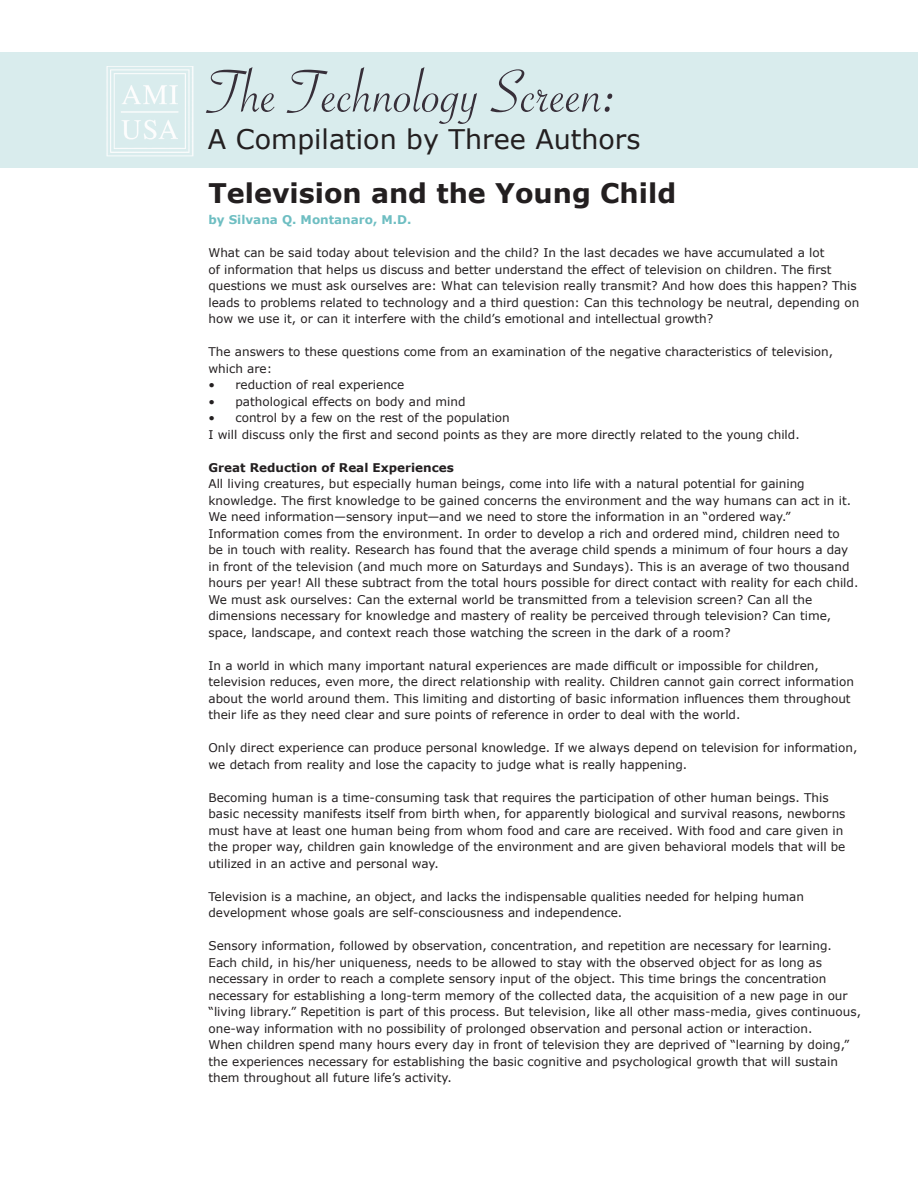
<style>
.page{position:relative;width:918px;height:1188px;background:#fff}
.page>*{position:absolute;margin:0;border:0;box-sizing:border-box;transform-origin:0 0}
.t1{font:64.5px "Savoye Let Plain";color:#372f39}
.t2{font:27px "Verdana";color:#231f20}
.t3{font:700 27px "Verdana";color:#231f20}
.t4{font:12px/16.5px "Verdana";color:#231f20}
.t5{font:700 12px "Verdana";color:#231f20}
.t6{font:700 12px "Verdana";color:#6ebec2}
</style>
<div class="page">
<div style="left:0;top:52px;width:918px;height:116px;background:#d9eced"></div>
<img style="left:106px;top:66px;width:87px;height:90px">
<h1 class="t1" style="left:208px;top:49px;width:412px">The Technology Screen:</h1>
<h2 class="t2" style="left:208px;top:122px;width:434px">A Compilation by Three Authors</h2>
<h2 class="t3" style="left:208px;top:176px;width:469px">Television and the Young Child</h2>
<p class="t6" style="left:208px;top:212px;width:205px">by Silvana Q. Montanaro, M.D.</p>
<p class="t4" style="left:208px;top:244px;width:652px">What can be said today about television and the child? In the last decades we have accumulated a lot<br>of information that helps us discuss and better understand the effect of television on children. The first questions we must ask ourselves are: What can television really transmit? And how does this happen? This leads to problems related to technology and a third question: Can this technology be neutral, depending on how we use it, or can it interfere with the child’s emotional and intellectual growth?</p>
<p class="t4" style="left:208px;top:343px;width:626px">The answers to these questions come from an examination of the negative characteristics of television, which are:</p>
<p class="t4" style="left:208px;top:376px;width:197px">• reduction of real experience</p>
<p class="t4" style="left:208px;top:393px;width:259px">• pathological effects on body and mind</p>
<p class="t4" style="left:208px;top:409px;width:593px">• control by a few on the rest of the population<br>I will discuss only the first and second points as they are more directly related to the young child.</p>
<p class="t5" style="left:208px;top:460px;width:247px">Great Reduction of Real Experiences</p>
<p class="t4" style="left:208px;top:475px;width:651px">All living creatures, but especially human beings, come into life with a natural potential for gaining knowledge. The first knowledge to be gained concerns the environment and the way humans can act in it.<br>We need information—sensory input—and we need to store the information in an “ordered way.” Information comes from the environment. In order to develop a rich and ordered mind, children need to<br>be in touch with reality. Research has found that the average child spends a minimum of four hours a day in front of the television (and much more on Saturdays and Sundays). This is an average of two thousand hours per year! All these subtract from the total hours possible for direct contact with reality for each child.<br>We must ask ourselves: Can the external world be transmitted from a television screen? Can all the dimensions necessary for knowledge and mastery of reality be perceived through television? Can time, space, landscape, and context reach those watching the screen in the dark of a room?</p>
<p class="t4" style="left:208px;top:657px;width:647px">In a world in which many important natural experiences are made difficult or impossible for children, television reduces, even more, the direct relationship with reality. Children cannot gain correct information about the world around them. This limiting and distorting of basic information influences them throughout their life as they need clear and sure points of reference in order to deal with the world.</p>
<p class="t4" style="left:208px;top:739px;width:651px">Only direct experience can produce personal knowledge. If we always depend on television for information, we detach from reality and lose the capacity to judge what is really happening.</p>
<p class="t4" style="left:208px;top:789px;width:639px">Becoming human is a time-consuming task that requires the participation of other human beings. This basic necessity manifests itself from birth when, for apparently biological and survival reasons, newborns must have at least one human being from whom food and care are received. With food and care given in the proper way, children gain knowledge of the environment and are given behavioral models that will be utilized in an active and personal way.</p>
<p class="t4" style="left:208px;top:888px;width:597px">Television is a machine, an object, and lacks the indispensable qualities needed for helping human development whose goals are self-consciousness and independence.</p>
<p class="t4" style="left:208px;top:937px;width:654px">Sensory information, followed by observation, concentration, and repetition are necessary for learning.<br>Each child, in his/her uniqueness, needs to be allowed to stay with the observed object for as long as necessary in order to reach a complete sensory input of the object. This time brings the concentration necessary for establishing a long-term memory of the collected data, the acquisition of a new page in our “living library.” Repetition is part of this process. But television, like all other mass-media, gives continuous, one-way information with no possibility of prolonged observation and personal action or interaction.<br>When children spend many hours every day in front of television they are deprived of “learning by doing,” the experiences necessary for establishing the basic cognitive and psychological growth that will sustain them throughout all future life’s activity.</p>
</div>
